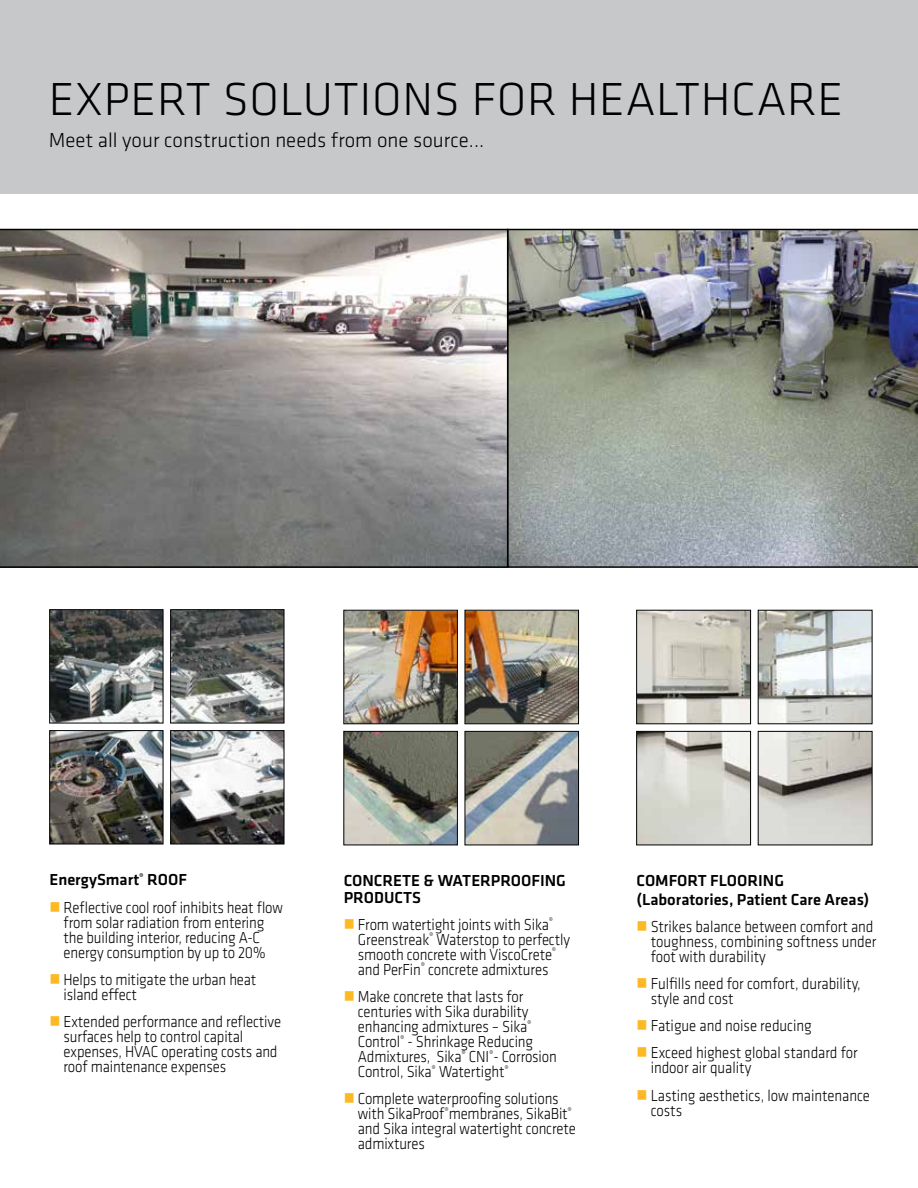
<style>
.page{position:relative;width:918px;height:1188px;background:#fff}
.page>*{position:absolute;margin:0;border:0;box-sizing:border-box;transform-origin:0 0}
.t1{font:300 48px "Klavika";letter-spacing:.015em;color:#000}
.t2{font:300 21px "Klavika";color:#000}
.t3{font:300 16.5px/15px "Klavika";letter-spacing:-.01em;color:#000;scale:.9 1}
.t4{font:500 16.5px/16.5px "Klavika";color:#000}
.s1{color:#fdb924}
</style>
<div class="page">
<div style="left:0;top:0;width:918px;height:193px;background:#c7c8ca"></div>
<img style="left:49px;top:609px;width:235px;height:235px">
<img style="left:343px;top:610px;width:236px;height:235px">
<svg style="left:636px;top:610px;width:236px;height:235px;background:#c7c7c1"></svg>
<img style="left:508px;top:229px;width:410px;height:339px">
<svg style="left:0;top:229px;width:508px;height:339px;background:#8d8b88"></svg>
<h1 class="t1" style="left:49px;top:71px;width:796px">EXPERT SOLUTIONS FOR HEALTHCARE</h1>
<p class="t2" style="left:49px;top:127px;width:437px">Meet all your construction needs from one source...</p>
<p class="t4" style="left:50px;top:871px;width:139px">EnergySmart<sup>®</sup> ROOF</p>
<p class="t3" style="left:50px;top:900px;width:261px;text-align:center"><span class="s1">■</span> Reflective cool roof inhibits heat flow from solar radiation from entering<br>the building interior, reducing A-C energy consumption by up to 20%</p>
<p class="t3" style="left:64px;top:972px;width:216px;text-indent:-14px"><span class="s1">■</span> Helps to mitigate the urban heat island effect</p>
<p class="t3" style="left:64px;top:1014px;width:243px;text-indent:-14px"><span class="s1">■</span> Extended performance and reflective surfaces help to control capital expenses, HVAC operating costs and roof maintenance expenses</p>
<p class="t4" style="left:344px;top:872px;width:224px">CONCRETE &amp; WATERPROOFING<br>PRODUCTS</p>
<p class="t3" style="left:358px;top:917px;width:237px;text-indent:-14px"><span class="s1">■</span> From watertight joints with Sika<sup>® </sup>Greenstreak<sup>®</sup> Waterstop to perfectly smooth concrete with ViscoCrete<sup>® </sup>and PerFin<sup>®</sup> concrete admixtures</p>
<p class="t3" style="left:358px;top:989px;width:223px;text-indent:-14px"><span class="s1">■</span> Make concrete that lasts for centuries with Sika durability enhancing admixtures – Sika<sup>®<br></sup>Control<sup>®</sup> - Shrinkage Reducing<br>Admixtures, Sika<sup>®</sup> CNI<sup>®</sup>- Corrosion<br>Control, Sika<sup>®</sup> Watertight<sup>®</sup></p>
<p class="t3" style="left:358px;top:1091px;width:244px;text-indent:-14px"><span class="s1">■</span> Complete waterproofing solutions with SikaProof<sup>®</sup>membranes, SikaBit<sup>® </sup>and Sika integral watertight concrete admixtures</p>
<p class="t4" style="left:637px;top:871px;width:234px;line-height:18.6px">COMFORT FLOORING (Laboratories, Patient Care Areas)</p>
<p class="t3" style="left:651px;top:919px;width:252px;text-indent:-14px"><span class="s1">■</span> Strikes balance between comfort and toughness, combining softness under foot with durability</p>
<p class="t3" style="left:651px;top:976px;width:235px;text-indent:-14px"><span class="s1">■</span> Fulfills need for comfort, durability, style and cost</p>
<p class="t3" style="left:637px;top:1018px;width:196px"><span class="s1">■</span> Fatigue and noise reducing</p>
<p class="t3" style="left:651px;top:1045px;width:232px;text-indent:-14px"><span class="s1">■</span> Exceed highest global standard for indoor air quality</p>
<p class="t3" style="left:651px;top:1087px;width:245px;text-indent:-14px"><span class="s1">■</span> Lasting aesthetics, low maintenance costs</p>
</div>
